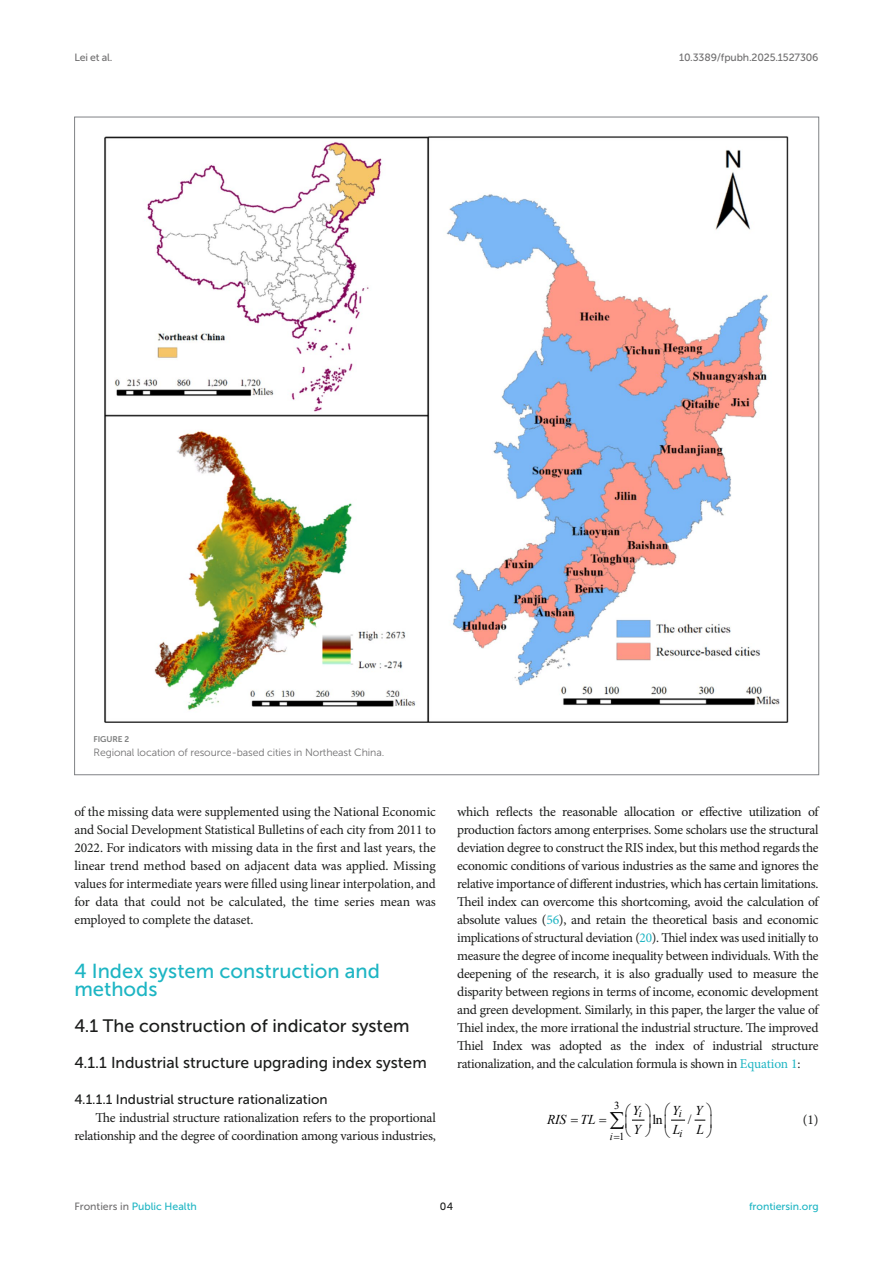
<style>
.page{position:relative;width:893px;height:1263px;background:#fff}
.page>*{position:absolute;margin:0;border:0;box-sizing:border-box;transform-origin:0 0}
.HEAD_1{font:20.25px/18px "Museo Sans 500";color:#1db5c3}
.HEAD_2_after_HEAD_1{font:18px "Museo Sans 500";color:#1b1c1b}
.HEAD_3_after_HEAD_2{font:15.75px "Museo Sans 500";color:#1b1c1b}
.TEXT{font:13.5px/18px "Minion Pro";letter-spacing:-.02em;color:#1b1c1b;text-align:justify}
.HEAD_4_after_HEAD_3{font:13.5px "Museo Sans 500";color:#1b1c1b}
.spi-math-img{font:italic 13.5px "Times New Roman";color:#000}
.spi-math-img-2{font:13.5px "Times New Roman";color:#000}
.EQ{font:13.5px "Minion Pro";color:#1b1c1b}
.spi-math-img-3{font:italic 10.8px/19.4px "Times New Roman";color:#000}
.spi-math-img-4{font:10.8px "Times New Roman";color:#000}
.FIG_LEG{font:10.5px "Museo Sans 300";letter-spacing:-.01em;color:#706f70}
.t1{font:10.5px "Museo Sans 500";color:#1db5c3}
.t2{font:10.5px "Museo Sans 500";letter-spacing:-.015em;color:#706f70}
.t3{font:10.5px "Museo Sans 500";color:#1b1c1b}
.FIG_HD{font:8.25px "Museo Sans 700";letter-spacing:-.01em;color:#7e7f7f}
.s1{color:#1db5c3}
.s2{color:#706f70}
</style>
<div class="page">
<img style="left:104px;top:136px;width:685px;height:587px">
<svg style="left:671px;top:1119px;width:13px;height:2px"></svg>
<svg style="left:695px;top:1119px;width:11px;height:2px"></svg>
<svg style="left:632px;top:1119px;width:13px;height:2px"></svg>
<p class="t2" style="left:74px;top:51px;width:40px">Lei et al.</p>
<p class="t2" style="left:679px;top:51px;width:141px">10.3389/fpubh.2025.1527306</p>
<p class="FIG_HD" style="left:94px;top:735px;width:37px">FIGURE 2</p>
<p class="FIG_LEG" style="left:94px;top:746px;width:292px">Regional location of resource-based cities in Northeast China.</p>
<p class="TEXT" style="left:74px;top:803px;width:363px">of the missing data were supplemented using the National Economic and Social Development Statistical Bulletins of each city from 2011 to 2022. For indicators with missing data in the first and last years, the linear trend method based on adjacent data was applied. Missing values for intermediate years were filled using linear interpolation, and for data that could not be calculated, the time series mean was employed to complete the dataset.</p>
<p class="HEAD_1" style="left:74px;top:962px;width:307px">4 Index system construction and methods</p>
<p class="HEAD_2_after_HEAD_1" style="left:74px;top:1016px;width:337px">4.1 The construction of indicator system</p>
<p class="HEAD_3_after_HEAD_2" style="left:74px;top:1054px;width:354px">4.1.1 Industrial structure upgrading index system</p>
<p class="HEAD_4_after_HEAD_3" style="left:74px;top:1092px;width:255px">4.1.1.1 Industrial structure rationalization</p>
<p class="TEXT" style="left:74px;top:1109px;width:363px;text-align:right">The industrial structure rationalization refers to the proportional relationship and the degree of coordination among various industries,</p>
<p class="TEXT" style="left:457px;top:803px;width:363px">which reflects the reasonable allocation or effective utilization of production factors among enterprises. Some scholars use the structural deviation degree to construct the RIS index, but this method regards the economic conditions of various industries as the same and ignores the relative importance of different industries, which has certain limitations.<br>Theil index can overcome this shortcoming, avoid the calculation of absolute values (<span class="s1">56</span>), and retain the theoretical basis and economic implications of structural deviation (<span class="s1">20</span>). Thiel index was used initially to measure the degree of income inequality between individuals. With the deepening of the research, it is also gradually used to measure the disparity between regions in terms of income, economic development and green development. Similarly, in this paper, the larger the value of Thiel index, the more irrational the industrial structure. The improved Thiel Index was adopted as the index of industrial structure rationalization, and the calculation formula is shown in <span class="s1">Equation 1</span>:</p>
<p class="spi-math-img-4" style="left:614px;top:1097px;width:7px">3</p>
<p class="spi-math-img-4" style="left:619px;top:1128px;width:7px">1</p>
<p class="spi-math-img" style="left:632px;top:1101px;width:9px">Y</p>
<p class="spi-math-img" style="left:672px;top:1101px;width:32px">Y Y</p>
<p class="spi-math-img-3" style="left:639px;top:1104px;width:4px">i</p>
<p class="spi-math-img-3" style="left:679px;top:1104px;width:5px">i i</p>
<p class="EQ" style="left:803px;top:1110px;width:17px">(1)</p>
<p class="spi-math-img-2" style="left:652px;top:1109px;width:12px">ln</p>
<p class="spi-math-img-2" style="left:688px;top:1109px;width:5px">/</p>
<p class="spi-math-img" style="left:547px;top:1110px;width:50px">RIS TL</p>
<p class="spi-math-img" style="left:633px;top:1120px;width:9px">Y</p>
<p class="spi-math-img" style="left:673px;top:1120px;width:33px">L L</p>
<p class="spi-math-img-3" style="left:610px;top:1126px;width:4px">i</p>
<p class="t1" style="left:74px;top:1200px;width:124px"><span class="s2">Frontiers in</span> Public Health</p>
<p class="t3" style="left:440px;top:1200px;width:15px">04</p>
<p class="t1" style="left:749px;top:1200px;width:71px">frontiersin.org</p>
</div>
